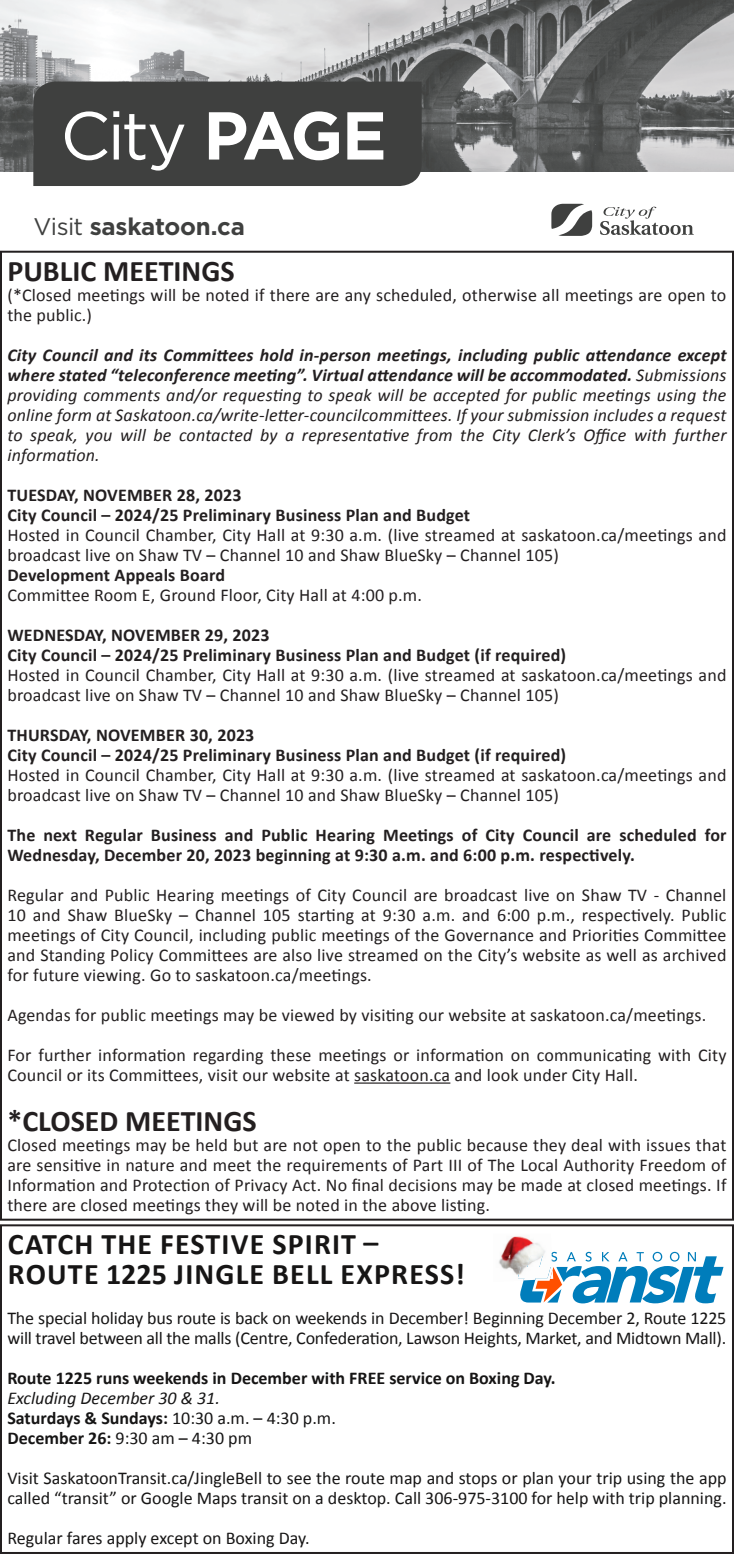
<style>
.page{position:relative;width:734px;height:1554px;background:#fff}
.page>*{position:absolute;margin:0;border:0;box-sizing:border-box;transform-origin:0 0}
.t1{font:67.6px "Gotham";color:#fff}
.t2{font:700 30px/30px "Calibri";letter-spacing:.04em;color:#161515}
.t3{font:700 30px "Calibri";color:#231f20}
.t4{font:700 24px "Gotham";letter-spacing:-.01em;color:#3f403f}
.t5{font:18px/20px "Calibri";letter-spacing:.01em;color:#231f20}
.t6{font:18px/20px "Calibri";letter-spacing:-.01em;color:#161515}
.t7{font:italic 18px/20px "Calibri";letter-spacing:.01em;color:#231f20;text-align:justify}
.t8{font:700 18px/20px "Calibri";letter-spacing:.01em;color:#231f20}
.t9{font:700 18px "Calibri";color:#161515}
.s1{font-weight:700}
.s2{font-weight:400}
.s3{font-style:italic}
</style>
<div class="page">
<img style="left:0;top:0;width:734px;height:172px">
<svg style="left:551px;top:204px;width:41px;height:32px"></svg>
<svg style="left:600px;top:207px;width:93px;height:28px"></svg>
<div style="left:33px;top:82px;width:389px;height:104px;background:#3f403f"></div>
<hr style="left:354px;top:1082px;width:96px;height:1px;background:#231f20">
<div style="left:0;top:1224px;width:734px;height:329px;border:2px solid #231f20"></div>
<img style="left:499px;top:1236px;width:46px;height:39px">
<svg style="left:517px;top:1251px;width:206px;height:52px"></svg>
<h1 class="t1" style="left:60px;top:92px;width:328px">City <span class="s1">PAGE</span></h1>
<h3 class="t4" style="left:33px;top:211px;width:213px"><span class="s2">Visit</span> saskatoon.ca</h3>
<h2 class="t3" style="left:7px;top:251px;width:229px">PUBLIC MEETINGS</h2>
<p class="t5" style="left:7px;top:285px;width:720px">(*Closed meetings will be noted if there are any scheduled, otherwise all meetings are open to the public.)</p>
<p class="t7" style="left:7px;top:344px;width:720px"><span class="s1">City Council and its Committees hold in-person meetings, including public attendance except where stated “teleconference meeting”. Virtual attendance will be accommodated.</span> Submissions providing comments and/or requesting to speak will be accepted for public meetings using the online form at Saskatoon.ca/write-letter-councilcommittees. If your submission includes a request to speak, you will be contacted by a representative from the City Clerk’s Office with further information.</p>
<p class="t8" style="left:7px;top:484px;width:464px">TUESDAY, NOVEMBER 28, 2023<br>City Council – 2024/25 Preliminary Business Plan and Budget</p>
<p class="t5" style="left:7px;top:525px;width:720px">Hosted in Council Chamber, City Hall at 9:30 a.m. (live streamed at saskatoon.ca/meetings and broadcast live on Shaw TV – Channel 10 and Shaw BlueSky – Channel 105)</p>
<p class="t8" style="left:7px;top:564px;width:219px">Development Appeals Board</p>
<p class="t5" style="left:7px;top:585px;width:416px">Committee Room E, Ground Floor, City Hall at 4:00 p.m.</p>
<p class="t8" style="left:7px;top:624px;width:560px">WEDNESDAY, NOVEMBER 29, 2023<br>City Council – 2024/25 Preliminary Business Plan and Budget (if required)</p>
<p class="t5" style="left:7px;top:665px;width:720px">Hosted in Council Chamber, City Hall at 9:30 a.m. (live streamed at saskatoon.ca/meetings and broadcast live on Shaw TV – Channel 10 and Shaw BlueSky – Channel 105)</p>
<p class="t8" style="left:7px;top:724px;width:560px">THURSDAY, NOVEMBER 30, 2023<br>City Council – 2024/25 Preliminary Business Plan and Budget (if required)</p>
<p class="t5" style="left:7px;top:765px;width:720px">Hosted in Council Chamber, City Hall at 9:30 a.m. (live streamed at saskatoon.ca/meetings and broadcast live on Shaw TV – Channel 10 and Shaw BlueSky – Channel 105)</p>
<p class="t8" style="left:7px;top:824px;width:720px">The next Regular Business and Public Hearing Meetings of City Council are scheduled for<br>Wednesday, December 20, 2023 beginning at 9:30 a.m. and 6:00 p.m. respectively.</p>
<p class="t5" style="left:7px;top:885px;width:720px;text-align:justify">Regular and Public Hearing meetings of City Council are broadcast live on Shaw TV - Channel 10 and Shaw BlueSky – Channel 105 starting at 9:30 a.m. and 6:00 p.m., respectively. Public meetings of City Council, including public meetings of the Governance and Priorities Committee and Standing Policy Committees are also live streamed on the City’s website as well as archived for future viewing. Go to saskatoon.ca/meetings.</p>
<p class="t5" style="left:7px;top:1004px;width:700px">Agendas for public meetings may be viewed by visiting our website at saskatoon.ca/meetings.</p>
<p class="t5" style="left:7px;top:1044px;width:720px">For further information regarding these meetings or information on communicating with City<br>Council or its Committees, visit our website at saskatoon.ca and look under City Hall.</p>
<h2 class="t3" style="left:7px;top:1101px;width:251px">*CLOSED MEETINGS</h2>
<p class="t5" style="left:7px;top:1135px;width:720px;text-align:justify">Closed meetings may be held but are not open to the public because they deal with issues that are sensitive in nature and meet the requirements of Part III of The Local Authority Freedom of Information and Protection of Privacy Act. No final decisions may be made at closed meetings. If there are closed meetings they will be noted in the above listing.</p>
<h2 class="t2" style="left:8px;top:1229px;width:458px">CATCH THE FESTIVE SPIRIT –<br>ROUTE 1225 JINGLE BELL EXPRESS!</h2>
<p class="t6" style="left:7px;top:1308px;width:720px">The special holiday bus route is back on weekends in December! Beginning December 2, Route 1225 will travel between all the malls (Centre, Confederation, Lawson Heights, Market, and Midtown Mall).</p>
<p class="t9" style="left:7px;top:1366px;width:550px">Route 1225 runs weekends in December with FREE service on Boxing Day.</p>
<p class="t6" style="left:7px;top:1388px;width:330px"><span class="s3">Excluding December 30 &amp; 31.<br></span><span class="s1">Saturdays &amp; Sundays:</span> 10:30 a.m. – 4:30 p.m.<br><span class="s1">December 26:</span> 9:30 am – 4:30 pm</p>
<p class="t6" style="left:7px;top:1468px;width:720px">Visit SaskatoonTransit.ca/JingleBell to see the route map and stops or plan your trip using the app called “transit” or Google Maps transit on a desktop. Call 306-975-3100 for help with trip planning.</p>
<p class="t6" style="left:7px;top:1528px;width:304px">Regular fares apply except on Boxing Day.</p>
</div>
